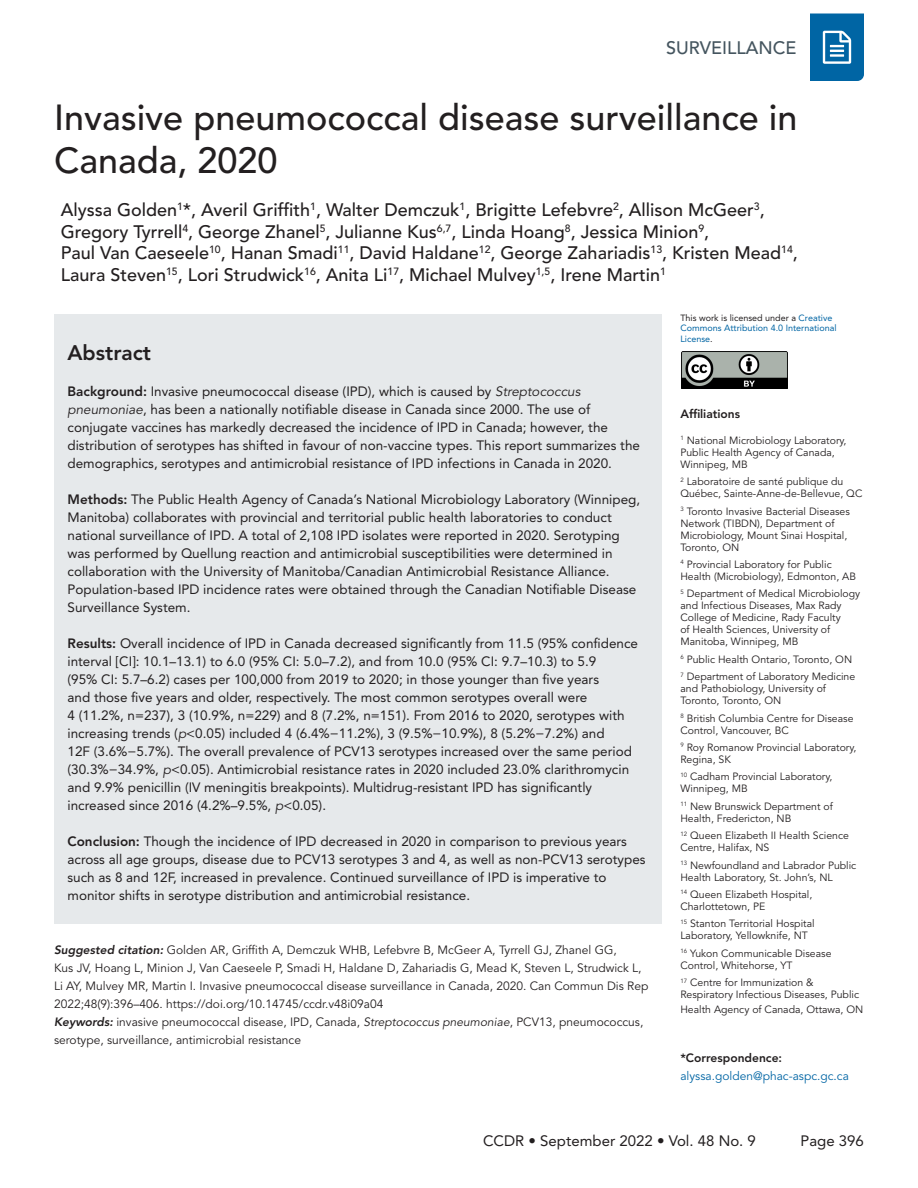
<style>
.page{position:relative;width:918px;height:1188px;background:#fff}
.page>*{position:absolute;margin:0;border:0;box-sizing:border-box;transform-origin:0 0}
.A_-_H2{font:500 36px/43.2px "Avenir LT Std";color:#231f20}
.A_-_H3{font:800 21px "Avenir LT Std";color:#231f20}
.A_-_Names{font:500 18px/21.6px "Avenir LT Std";color:#231f20}
.t1{font:500 18px "Avenir LT Std";color:#45555f}
.t2{font:15px "Avenir LT Std";color:#231f20}
.A_-_Body{font:13.5px/18px "Avenir LT Std";color:#231f20}
.A_-_Suggested_Citati{font:12px/18px "Avenir LT Std";color:#231f20}
.A_-_Sidebar_Corresp{font:12px/18px "Avenir LT Std";color:#0065a4}
.A_-_Sidebar_Header{font:800 12px "Avenir LT Std";color:#231f20}
.A_-_Sidebar{font:10.5px/12px "Avenir LT Std";color:#231f20}
.A_-_Table_-_Footnote{font:9px/10.5px "Avenir LT Std";color:#0065a4}
.s1{font-weight:800}
.s2{font-style:italic}
.s3{font-weight:800;font-style:italic}
.s4{color:#231f20}
.s5{font-weight:800;color:#231f20}
</style>
<div class="page">
<svg style="left:810px;top:14px;width:54px;height:67px;background:#1c76ae"></svg>
<div style="left:54px;top:314px;width:608px;height:609px;background:#e6e9eb"></div>
<img style="left:682px;top:352px;width:105px;height:37px">
<h3 class="t1" style="left:666px;top:37px;width:132px">SURVEILLANCE</h3>
<p class="A_-_H2" style="left:54px;top:96px;width:745px">Invasive pneumococcal disease surveillance in<br>Canada, 2020</p>
<p class="A_-_Names" style="left:61px;top:199px;width:739px">Alyssa Golden<sup>1</sup>*, Averil Griffith<sup>1</sup>, Walter Demczuk<sup>1</sup>, Brigitte Lefebvre<sup>2</sup>, Allison McGeer<sup>3</sup>, Gregory Tyrrell<sup>4</sup>, George Zhanel<sup>5</sup>, Julianne Kus<sup>6,7</sup>, Linda Hoang<sup>8</sup>, Jessica Minion<sup>9</sup>,<br>Paul Van Caeseele<sup>10</sup>, Hanan Smadi<sup>11</sup>, David Haldane<sup>12</sup>, George Zahariadis<sup>13</sup>, Kristen Mead<sup>14</sup>, Laura Steven<sup>15</sup>, Lori Strudwick<sup>16</sup>, Anita Li<sup>17</sup>, Michael Mulvey<sup>1,5</sup>, Irene Martin<sup>1</sup></p>
<p class="A_-_H3" style="left:68px;top:340px;width:85px">Abstract</p>
<p class="A_-_Body" style="left:68px;top:382px;width:574px"><span class="s1">Background:</span> Invasive pneumococcal disease (IPD), which is caused by <span class="s2">Streptococcus pneumoniae</span>, has been a nationally notifiable disease in Canada since 2000. The use of conjugate vaccines has markedly decreased the incidence of IPD in Canada; however, the distribution of serotypes has shifted in favour of non-vaccine types. This report summarizes the demographics, serotypes and antimicrobial resistance of IPD infections in Canada in 2020.</p>
<p class="A_-_Body" style="left:68px;top:490px;width:574px"><span class="s1">Methods:</span> The Public Health Agency of Canada’s National Microbiology Laboratory (Winnipeg, Manitoba) collaborates with provincial and territorial public health laboratories to conduct national surveillance of IPD. A total of 2,108 IPD isolates were reported in 2020. Serotyping was performed by Quellung reaction and antimicrobial susceptibilities were determined in collaboration with the University of Manitoba/Canadian Antimicrobial Resistance Alliance.<br>Population-based IPD incidence rates were obtained through the Canadian Notifiable Disease Surveillance System.</p>
<p class="A_-_Body" style="left:68px;top:634px;width:572px"><span class="s1">Results:</span> Overall incidence of IPD in Canada decreased significantly from 11.5 (95% confidence interval [CI]: 10.1–13.1) to 6.0 (95% CI: 5.0–7.2), and from 10.0 (95% CI: 9.7–10.3) to 5.9<br>(95% CI: 5.7–6.2) cases per 100,000 from 2019 to 2020; in those younger than five years<br>and those five years and older, respectively. The most common serotypes overall were<br>4 (11.2%, n=237), 3 (10.9%, n=229) and 8 (7.2%, n=151). From 2016 to 2020, serotypes with increasing trends (<span class="s2">p</span>&lt;0.05) included 4 (6.4%−11.2%), 3 (9.5%−10.9%), 8 (5.2%−7.2%) and<br>12F (3.6%−5.7%). The overall prevalence of PCV13 serotypes increased over the same period (30.3%−34.9%, <span class="s2">p</span>&lt;0.05). Antimicrobial resistance rates in 2020 included 23.0% clarithromycin and 9.9% penicillin (IV meningitis breakpoints). Multidrug-resistant IPD has significantly increased since 2016 (4.2%–9.5%, <span class="s2">p</span>&lt;0.05).</p>
<p class="A_-_Body" style="left:68px;top:832px;width:580px"><span class="s1">Conclusion:</span> Though the incidence of IPD decreased in 2020 in comparison to previous years across all age groups, disease due to PCV13 serotypes 3 and 4, as well as non-PCV13 serotypes such as 8 and 12F, increased in prevalence. Continued surveillance of IPD is imperative to monitor shifts in serotype distribution and antimicrobial resistance.</p>
<p class="A_-_Suggested_Citati" style="left:54px;top:941px;width:596px"><span class="s3">Suggested citation:</span> Golden AR, Griffith A, Demczuk WHB, Lefebvre B, McGeer A, Tyrrell GJ, Zhanel GG,<br>Kus JV, Hoang L, Minion J, Van Caeseele P, Smadi H, Haldane D, Zahariadis G, Mead K, Steven L, Strudwick L, Li AY, Mulvey MR, Martin I. Invasive pneumococcal disease surveillance in Canada, 2020. Can Commun Dis Rep 2022;48(9):396–406. https://doi.org/10.14745/ccdr.v48i09a04</p>
<p class="A_-_Suggested_Citati" style="left:54px;top:1013px;width:591px"><span class="s3">Keywords:</span> invasive pneumococcal disease, IPD, Canada, <span class="s2">Streptococcus pneumoniae</span>, PCV13, pneumococcus, serotype, surveillance, antimicrobial resistance</p>
<p class="A_-_Table_-_Footnote" style="left:680px;top:312px;width:158px"><span class="s4">This work is licensed under a</span> Creative<br>Commons Attribution 4.0 International<br>License<span class="s4">.</span></p>
<p class="A_-_Sidebar_Header" style="left:680px;top:407px;width:61px">Affiliations</p>
<p class="A_-_Sidebar" style="left:680px;top:434px;width:168px"><sup>1</sup> National Microbiology Laboratory,<br>Public Health Agency of Canada,<br>Winnipeg, MB</p>
<p class="A_-_Sidebar" style="left:680px;top:476px;width:184px"><sup>2</sup> Laboratoire de santé publique du<br>Québec, Sainte-Anne-de-Bellevue, QC</p>
<p class="A_-_Sidebar" style="left:680px;top:505px;width:171px"><sup>3</sup> Toronto Invasive Bacterial Diseases<br>Network (TIBDN), Department of<br>Microbiology, Mount Sinai Hospital,<br>Toronto, ON</p>
<p class="A_-_Sidebar" style="left:680px;top:559px;width:177px"><sup>4</sup> Provincial Laboratory for Public<br>Health (Microbiology), Edmonton, AB</p>
<p class="A_-_Sidebar" style="left:680px;top:588px;width:181px"><sup>5</sup> Department of Medical Microbiology and Infectious Diseases, Max Rady<br>College of Medicine, Rady Faculty<br>of Health Sciences, University of<br>Manitoba, Winnipeg, MB</p>
<p class="A_-_Sidebar" style="left:680px;top:653px;width:173px"><sup>6</sup> Public Health Ontario, Toronto, ON</p>
<p class="A_-_Sidebar" style="left:680px;top:671px;width:176px"><sup>7</sup> Department of Laboratory Medicine and Pathobiology, University of<br>Toronto, Toronto, ON</p>
<p class="A_-_Sidebar" style="left:680px;top:712px;width:175px"><sup>8</sup> British Columbia Centre for Disease<br>Control, Vancouver, BC</p>
<p class="A_-_Sidebar" style="left:680px;top:742px;width:178px"><sup>9</sup> Roy Romanow Provincial Laboratory,<br>Regina, SK</p>
<p class="A_-_Sidebar" style="left:680px;top:771px;width:154px"><sup>10</sup> Cadham Provincial Laboratory,<br>Winnipeg, MB</p>
<p class="A_-_Sidebar" style="left:680px;top:800px;width:154px"><sup>11</sup> New Brunswick Department of<br>Health, Fredericton, NB</p>
<p class="A_-_Sidebar" style="left:680px;top:830px;width:170px"><sup>12</sup> Queen Elizabeth II Health Science<br>Centre, Halifax, NS</p>
<p class="A_-_Sidebar" style="left:680px;top:859px;width:177px"><sup>13</sup> Newfoundland and Labrador Public<br>Health Laboratory, St. John’s, NL</p>
<p class="A_-_Sidebar" style="left:680px;top:889px;width:134px"><sup>14</sup> Queen Elizabeth Hospital,<br>Charlottetown, PE</p>
<p class="A_-_Sidebar" style="left:680px;top:918px;width:136px"><sup>15</sup> Stanton Territorial Hospital<br>Laboratory, Yellowknife, NT</p>
<p class="A_-_Sidebar" style="left:680px;top:947px;width:153px"><sup>16</sup> Yukon Communicable Disease<br>Control, Whitehorse, YT</p>
<p class="A_-_Sidebar" style="left:680px;top:977px;width:180px"><sup>17</sup> Centre for Immunization &amp;<br>Respiratory Infectious Diseases, Public</p>
<p class="A_-_Sidebar" style="left:680px;top:1003px;width:185px">Health Agency of Canada, Ottawa, ON</p>
<p class="A_-_Sidebar_Corresp" style="left:680px;top:1049px;width:170px"><span class="s5">*Correspondence: </span>alyssa.golden@phac-aspc.gc.ca</p>
<p class="t2" style="left:483px;top:1133px;width:274px">CCDR • September 2022 • Vol. 48 No. 9</p>
<p class="t2" style="left:801px;top:1133px;width:65px">Page 396</p>
</div>
